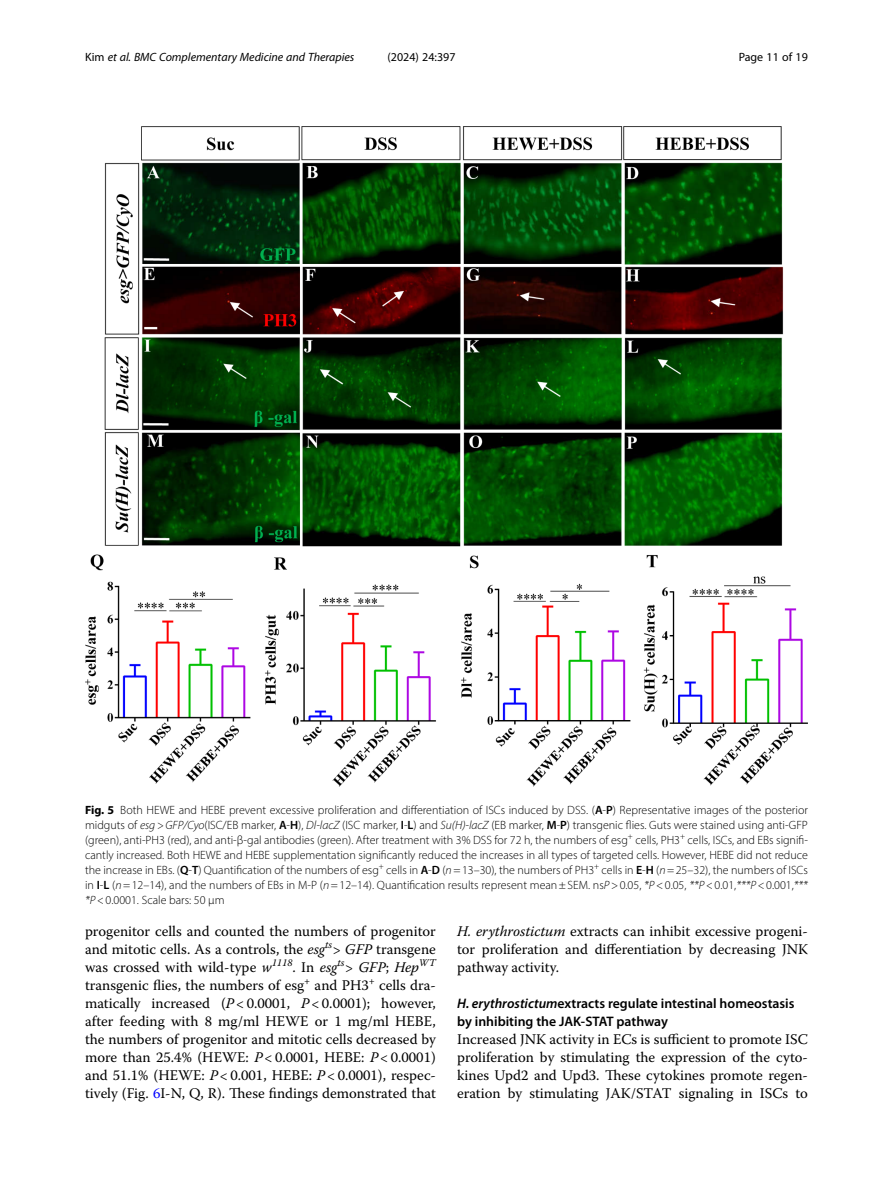
<style>
.page{position:relative;width:893px;height:1191px;background:#fff}
.page>*{position:absolute;margin:0;border:0;box-sizing:border-box;transform-origin:0 0}
.Body_Text{font:14.7px/18px "Warnock Pro";color:#000;text-align:justify}
.Head_2{font:600 13.8px/18px "Myriad Pro";color:#000}
.Figure_Caption{font:300 12px/15px "Myriad Pro";color:#000;text-align:justify}
.t1{font:italic 12px "Myriad Pro";color:#000}
.t2{font:12px "Myriad Pro";color:#000}
.s1{font-style:normal}
.s2{font-weight:700}
.s3{font-weight:600}
.s4{font-style:italic}
.s5{color:#00f}
</style>
<div class="page">
<img style="left:85px;top:126px;width:723px;height:661px">
<p class="t1" style="left:85px;top:50px;width:271px"><span class="s1">Kim</span> et al. BMC Complementary Medicine and Therapies</p>
<p class="t2" style="left:387px;top:50px;width:70px">(2024) 24:397</p>
<p class="t2" style="left:739px;top:50px;width:71px">Page 11 of 19</p>
<p class="Figure_Caption" style="left:85px;top:802px;width:724px"><span class="s2">Fig. 5</span> Both HEWE and HEBE prevent excessive proliferation and differentiation of ISCs induced by DSS. (<span class="s3">A</span>-<span class="s3">P</span>) Representative images of the posterior midguts of <span class="s4">esg&gt;GFP/Cyo</span>(ISC/EB marker, <span class="s3">A</span>-<span class="s3">H</span>), <span class="s4">Dl-lacZ</span> (ISC marker, <span class="s3">I</span>-<span class="s3">L</span>) and <span class="s4">Su(H)-lacZ</span> (EB marker, <span class="s3">M</span>-<span class="s3">P</span>) transgenic flies. Guts were stained using anti-GFP (green), anti-PH3 (red), and anti-β-gal antibodies (green). After treatment with 3% DSS for 72 h, the numbers of esg<sup>+</sup> cells, PH3<sup>+</sup> cells, ISCs, and EBs signifi&shy;cantly increased. Both HEWE and HEBE supplementation significantly reduced the increases in all types of targeted cells. However, HEBE did not reduce the increase in EBs. (<span class="s3">Q</span>-<span class="s3">T</span>) Quantification of the numbers of esg<sup>+</sup> cells in <span class="s3">A</span>-<span class="s3">D</span> (<span class="s4">n</span>=13–30), the numbers of PH3<sup>+</sup> cells in <span class="s3">E</span>-<span class="s3">H</span> (<span class="s4">n</span>=25–32), the numbers of ISCs in <span class="s3">I</span>-<span class="s3">L</span> (<span class="s4">n</span>=12–14), and the numbers of EBs in M-P (<span class="s4">n</span>=12–14). Quantification results represent mean±SEM. ns<span class="s4">P</span>&gt;0.05, <span class="s4">*P</span>&lt;0.05, <span class="s4">**P&lt;</span>0.01,<span class="s4">***P&lt;</span>0.001,<span class="s4">*** *P&lt;</span>0.0001. Scale bars: 50 μm</p>
<p class="Body_Text" style="left:85px;top:922px;width:352px">progenitor cells and counted the numbers of progenitor and mitotic cells. As a controls, the <span class="s4">esg</span><sup>ts</sup><span class="s4">&gt; GFP</span> transgene was crossed with wild-type <span class="s4">w</span><sup>1118</sup>. In <span class="s4">esg</span><sup>ts</sup><span class="s4">&gt; GFP</span>; <span class="s4">Hep</span><sup>WT </sup>transgenic flies, the numbers of esg<sup>+</sup> and PH3<sup>+</sup> cells dra&shy;matically increased (<span class="s4">P&lt;</span>0.0001, <span class="s4">P&lt;</span>0.0001); however, after feeding with 8 mg/ml HEWE or 1 mg/ml HEBE, the numbers of progenitor and mitotic cells decreased by more than 25.4% (HEWE: <span class="s4">P&lt;</span>0.0001, HEBE: <span class="s4">P&lt;</span>0.0001) and 51.1% (HEWE: <span class="s4">P&lt;</span>0.001, HEBE: <span class="s4">P&lt;</span>0.0001), respec&shy;tively (Fig. <span class="s5">6</span>I-N, Q, R). These findings demonstrated that</p>
<p class="Body_Text" style="left:457px;top:922px;width:352px"><span class="s4">H. erythrostictum</span> extracts can inhibit excessive progeni&shy;tor proliferation and differentiation by decreasing JNK pathway activity.</p>
<p class="Head_2" style="left:457px;top:994px;width:339px"><span class="s4">H. erythrostictum</span>extracts regulate intestinal homeostasis by inhibiting the JAK-STAT pathway</p>
<p class="Body_Text" style="left:457px;top:1030px;width:352px">Increased JNK activity in ECs is sufficient to promote ISC proliferation by stimulating the expression of the cyto&shy;kines Upd2 and Upd3. These cytokines promote regen&shy;eration by stimulating JAK/STAT signaling in ISCs to</p>
</div>
